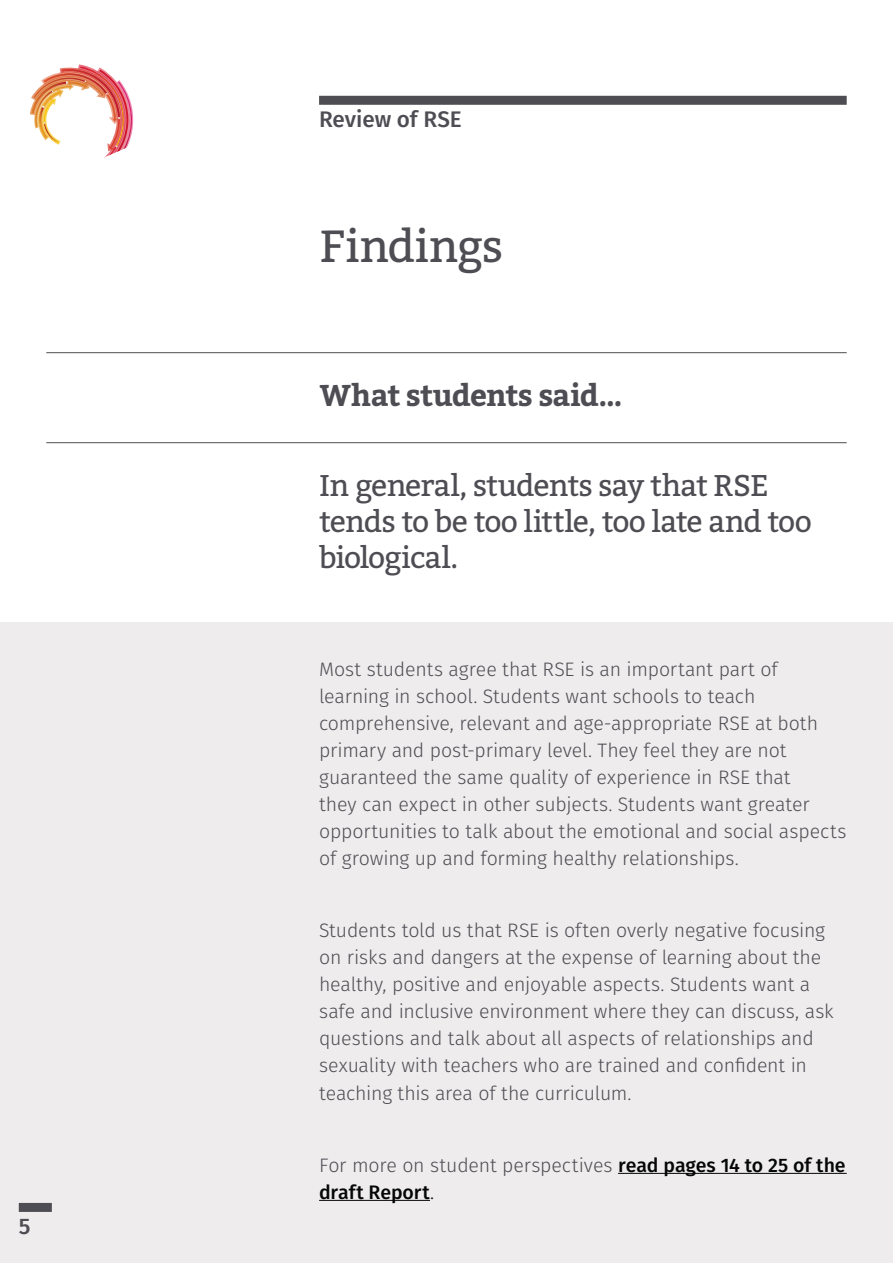
<style>
.page{position:relative;width:893px;height:1263px;background:#fff}
.page>*{position:absolute;margin:0;border:0;box-sizing:border-box;transform-origin:0 0}
.t1{font:45px "Bitter";letter-spacing:-.02em;color:#4e4d53}
.t2{font:30px/36px "Bitter";letter-spacing:-.03em;color:#4e4d53}
.t3{font:700 30px "Bitter";letter-spacing:-.025em;color:#4e4d53}
.t4{font:500 22.5px "Fira Sans";letter-spacing:-.005em;color:#4e4d53}
.t5{font:300 19.5px/27px "Fira Sans";letter-spacing:-.01em;color:#4e4d53}
.t6{font:500 19.5px/27px "Fira Sans";color:#050606}
.s1{font-weight:300;color:#4e4d53}
.s2{font-weight:300}
</style>
<div class="page">
<div style="left:0;top:622px;width:893px;height:641px;background:#eeecec"></div>
<hr style="left:46px;top:352px;width:801px;height:1px;background:#4e4d53">
<div style="left:19px;top:1203px;width:33px;height:9px;background:#4e4d53"></div>
<img style="left:30px;top:64px;width:104px;height:94px">
<div style="left:319px;top:96px;width:528px;height:9px;background:#4e4d53"></div>
<hr style="left:46px;top:442px;width:801px;height:1px;background:#4e4d53">
<hr style="left:618px;top:1173px;width:229px;height:1px;background:#050606">
<hr style="left:319px;top:1200px;width:111px;height:1px;background:#050606">
<p class="t4" style="left:19px;top:1208px;width:13px">5</p>
<p class="t4" style="left:319px;top:101px;width:144px">Review of RSE</p>
<h1 class="t1" style="left:320px;top:214px;width:185px">Findings</h1>
<h2 class="t3" style="left:320px;top:373px;width:304px">What students said…</h2>
<h2 class="t2" style="left:319px;top:467px;width:494px">In general, students say that RSE tends to be too little, too late and too biological.</h2>
<p class="t5" style="left:319px;top:656px;width:529px">Most students agree that RSE is an important part of learning in school. Students want schools to teach comprehensive, relevant and age-appropriate RSE at both primary and post-primary level. They feel they are not guaranteed the same quality of experience in RSE that<br>they can expect in other subjects. Students want greater opportunities to talk about the emotional and social aspects of growing up and forming healthy relationships.</p>
<p class="t5" style="left:319px;top:917px;width:516px">Students told us that RSE is often overly negative focusing on risks and dangers at the expense of learning about the healthy, positive and enjoyable aspects. Students want a safe and inclusive environment where they can discuss, ask questions and talk about all aspects of relationships and sexuality with teachers who are trained and confident in teaching this area of the curriculum.</p>
<p class="t6" style="left:319px;top:1150px;width:528px"><span class="s1">For more on student perspectives</span> read pages 14 to 25 of the draft Report<span class="s2">.</span></p>
</div>
